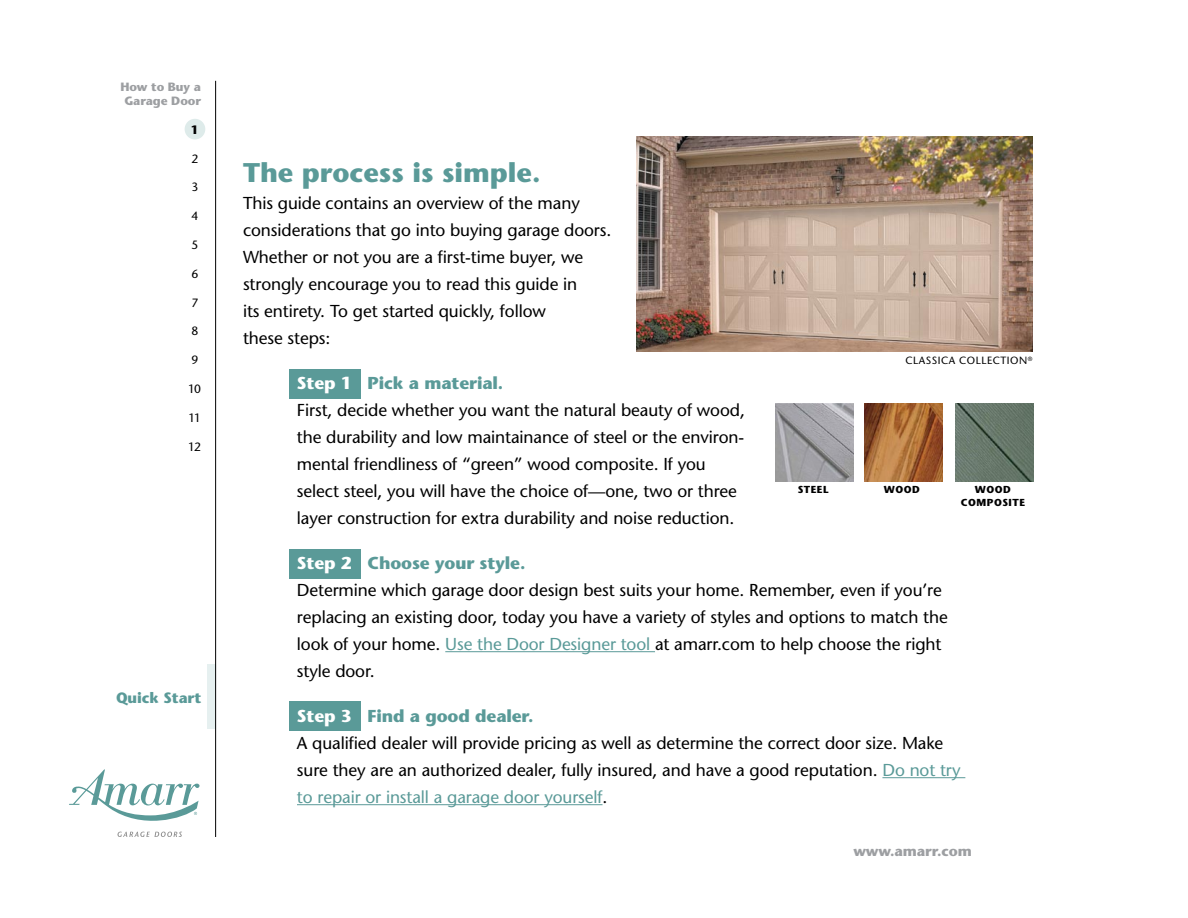
<style>
.page{position:relative;width:1188px;height:918px;background:#fff}
.page>*{position:absolute;margin:0;border:0;box-sizing:border-box;transform-origin:0 0}
.t1{font:700 27px "Stone Sans";color:#5a9a98}
.t2{font:17.25px/27px "Stone Sans";letter-spacing:-.005em;color:#000}
.t3{font:700 15px "Stone Sans";letter-spacing:-.005em;color:#5a9a98}
.t4{font:700 14.25px "Stone Sans";letter-spacing:-.005em;color:#9d9fa2}
.t5{font:700 12px/14.4px "Stone Sans";letter-spacing:-.005em;color:#9d9fa2;text-align:center}
.t6{font:12px "Stone Sans";color:#000}
.t7{font:700 12px "Stone Sans";color:#000}
.t8{font:10.5px "Stone Sans";letter-spacing:.05em;color:#000}
.t9{font:700 10.2px/12.1px "Stone Sans";letter-spacing:.05em;color:#000;text-align:center}
.s1{font-weight:700;color:#fff}
.s2{font-weight:700;color:#5a9a98}
.s3{color:#5a9a98}
</style>
<div class="page">
<div style="left:207px;top:664px;width:8px;height:65px;background:#e6f0f0"></div>
<div style="left:185px;top:119px;width:20px;height:20px;background:#deebea;border-radius:50%"></div>
<div style="left:289px;top:369px;width:71px;height:30px;background:#5a9a98"></div>
<div style="left:289px;top:549px;width:71px;height:30px;background:#5a9a98"></div>
<div style="left:289px;top:702px;width:71px;height:29px;background:#5a9a98"></div>
<svg style="left:69px;top:770px;width:131px;height:67px"></svg>
<hr style="left:215px;top:81px;width:1px;height:756px;background:#000">
<hr style="left:445px;top:651px;width:210px;height:1px;background:#5a9a98">
<hr style="left:882px;top:777px;width:83px;height:1px;background:#5a9a98">
<hr style="left:297px;top:804px;width:306px;height:1px;background:#5a9a98">
<img style="left:636px;top:137px;width:397px;height:215px">
<img style="left:775px;top:403px;width:79px;height:78px">
<img style="left:955px;top:403px;width:78px;height:78px">
<img style="left:864px;top:403px;width:78px;height:78px">
<p class="t5" style="left:120px;top:79px;width:82px">How to Buy a<br>Garage Door</p>
<p class="t7" style="left:191px;top:122px;width:9px">1</p>
<p class="t6" style="left:191px;top:151px;width:8px">2</p>
<p class="t6" style="left:191px;top:180px;width:8px">3</p>
<p class="t6" style="left:191px;top:209px;width:8px">4</p>
<p class="t6" style="left:191px;top:237px;width:8px">5</p>
<p class="t6" style="left:191px;top:266px;width:8px">6</p>
<p class="t6" style="left:191px;top:295px;width:8px">7</p>
<p class="t6" style="left:191px;top:324px;width:8px">8</p>
<p class="t6" style="left:191px;top:353px;width:8px">9</p>
<p class="t6" style="left:188px;top:381px;width:14px">10</p>
<p class="t6" style="left:188px;top:410px;width:14px">11</p>
<p class="t6" style="left:188px;top:439px;width:14px">12</p>
<p class="t3" style="left:116px;top:689px;width:87px">Quick Start</p>
<h1 class="t1" style="left:243px;top:155px;width:299px">The process is simple.</h1>
<p class="t2" style="left:243px;top:189px;width:370px">This guide contains an overview of the many considerations that go into buying garage doors.<br>Whether or not you are a first-time buyer, we strongly encourage you to read this guide in<br>its entirety. To get started quickly, follow<br>these steps:</p>
<p class="t2" style="left:297px;top:369px;width:449px"><span class="s1">Step 1</span> <span class="s2">Pick a material.<br></span>First, decide whether you want the natural beauty of wood, the durability and low maintainance of steel or the environ&shy;mental friendliness of “green” wood composite. If you select steel, you will have the choice of—one, two or three layer construction for extra durability and noise reduction.</p>
<p class="t2" style="left:297px;top:549px;width:652px"><span class="s1">Step 2</span> <span class="s2">Choose your style.<br></span>Determine which garage door design best suits your home. Remember, even if you’re replacing an existing door, today you have a variety of styles and options to match the look of your home. <span class="s3">Use the Door Designer tool</span> at amarr.com to help choose the right style door.</p>
<p class="t2" style="left:297px;top:702px;width:665px"><span class="s1">Step 3</span> <span class="s2">Find a good dealer.<br></span>A qualified dealer will provide pricing as well as determine the correct door size. Make sure they are an authorized dealer, fully insured, and have a good reputation. <span class="s3">Do not try to repair or install a garage door yourself</span>.</p>
<p class="t8" style="left:906px;top:354px;width:128px">CLASSICA COLLECTION<sup>®</sup></p>
<p class="t9" style="left:798px;top:484px;width:32px">STEEL</p>
<p class="t9" style="left:961px;top:484px;width:65px">WOOD<br>COMPOSITE</p>
<p class="t9" style="left:884px;top:484px;width:38px">WOOD</p>
<p class="t4" style="left:853px;top:842px;width:120px">www.amarr.com</p>
</div>
